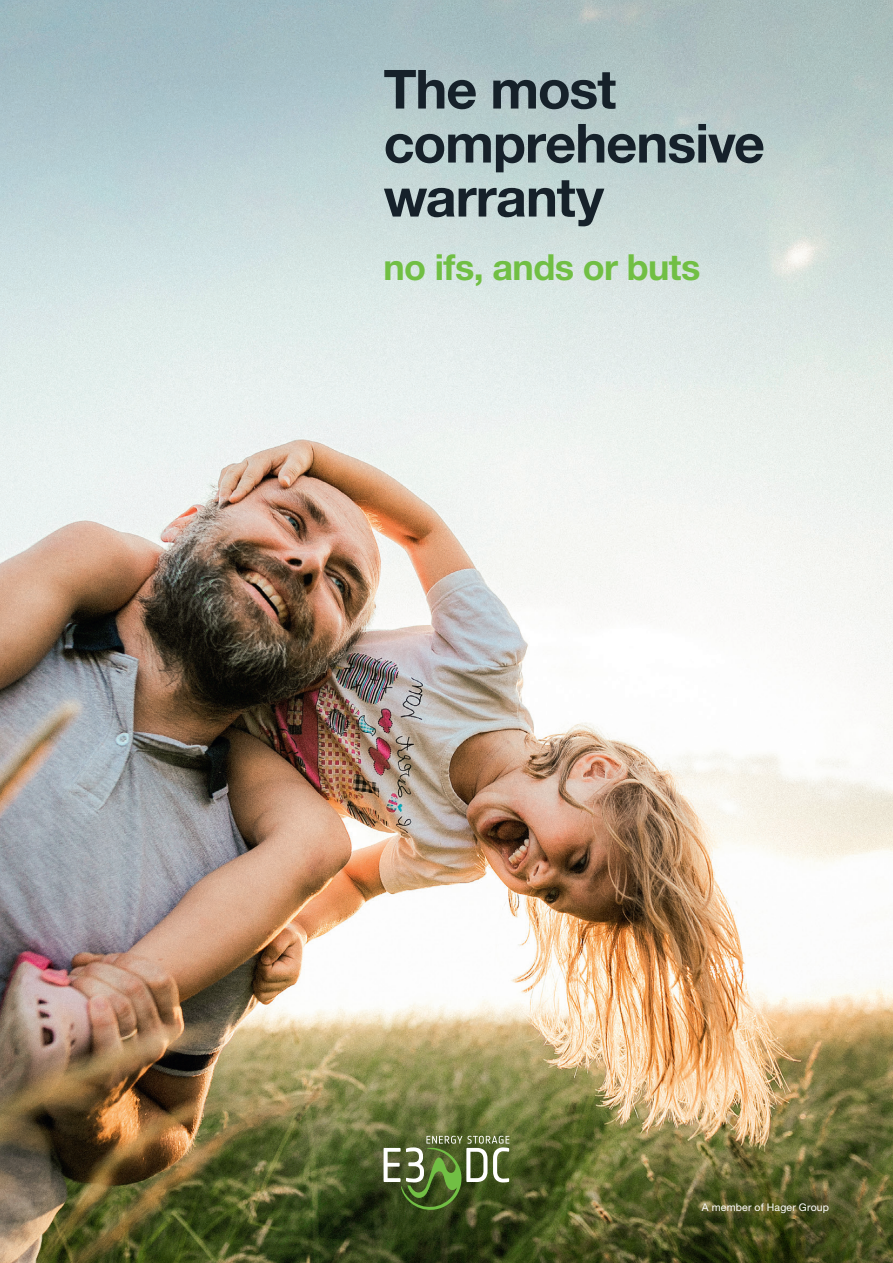
<style>
.page{position:relative;width:893px;height:1263px;background:#fff}
.page>*{position:absolute;margin:0;border:0;box-sizing:border-box;transform-origin:0 0}
.e3dc_Headline_48pt_48pt_bold{font:700 54px/54px "Helvetica Neue LT Pro";letter-spacing:-.02em;color:#16212a}
.hager_Title_24pt_24pt_bold{font:700 36px "Helvetica Neue LT Pro";letter-spacing:-.015em;color:#71bf44}
.t1{font:10.5px "Helvetica Neue LT Pro";letter-spacing:.015em;color:#fff}
</style>
<div class="page">
<img style="left:0;top:0;width:893px;height:1263px">
<svg style="left:384px;top:1136px;width:125px;height:74px;background:#607343"></svg>
<p class="e3dc_Headline_48pt_48pt_bold" style="left:384px;top:61px;width:234px">The most</p>
<p class="e3dc_Headline_48pt_48pt_bold" style="left:384px;top:115px;width:383px">comprehensive warranty</p>
<p class="hager_Title_24pt_24pt_bold" style="left:384px;top:245px;width:318px">no ifs, ands or buts</p>
<p class="t1" style="left:702px;top:1201px;width:129px">A member of Hager Group</p>
</div>
